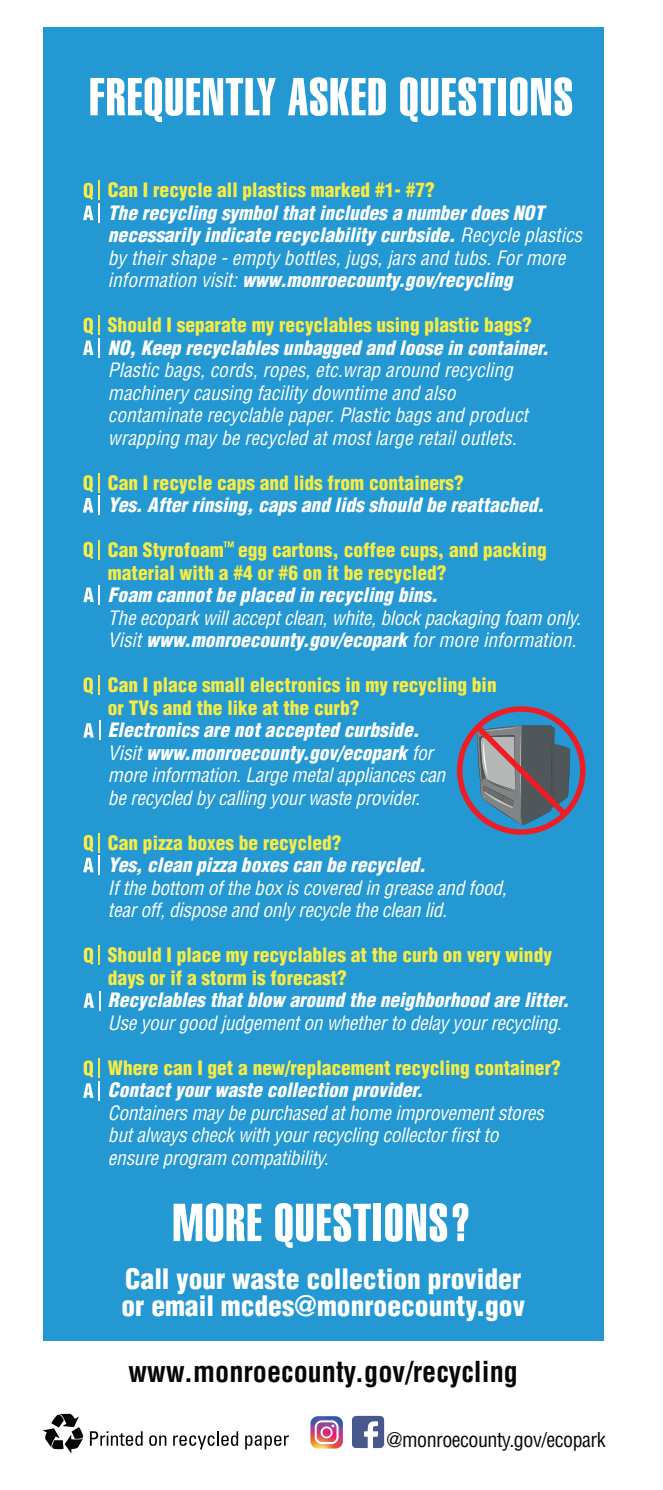
<style>
.page{position:relative;width:663px;height:1490px;background:#fff}
.page>*{position:absolute;margin:0;border:0;box-sizing:border-box;transform-origin:0 0}
.t1{font:52.5px "Helvetica LT Std Extra Comp";letter-spacing:.025em;color:#fff}
.t2{font:700 condensed 28.25px "Helvetica LT Std";color:#040505}
.t3{font:900 condensed 27.5px/27.5px "Helvetica LT Std";color:#fff}
.t4{font:condensed 20px "Helvetica LT Std";letter-spacing:-.025em;color:#040505}
.t5{font:italic condensed 19.5px/22.5px "Helvetica LT Std";letter-spacing:-.015em;color:#fff}
.t6{font:italic 900 condensed 19.5px/22.5px "Helvetica LT Std";color:#fff}
.t7{font:900 condensed 19.5px/22.5px "Helvetica LT Std";color:#f5ec46}
.s1{font-weight:400}
.s2{font-weight:900}
</style>
<div class="page">
<div style="left:44px;top:28px;width:560px;height:1312px;background:#2398d3"></div>
<svg style="left:223px;top:541px;width:11px;height:6px"></svg>
<svg style="left:457px;top:706px;width:128px;height:129px"></svg>
<svg style="left:90px;top:1431px;width:53px;height:15px"></svg>
<svg style="left:149px;top:1435px;width:17px;height:11px"></svg>
<svg style="left:173px;top:1431px;width:65px;height:18px"></svg>
<svg style="left:245px;top:1435px;width:44px;height:14px"></svg>
<svg style="left:43px;top:1414px;width:40px;height:39px"></svg>
<svg style="left:352px;top:1416px;width:32px;height:32px"></svg>
<svg style="left:310px;top:1416px;width:33px;height:32px"></svg>
<svg style="left:83px;top:180px;width:17px;height:43px"></svg>
<hr style="left:98px;top:315px;width:2px;height:20px;background:#f5ec46">
<svg style="left:83px;top:318px;width:10px;height:37px"></svg>
<hr style="left:98px;top:338px;width:2px;height:20px;background:#fff">
<svg style="left:83px;top:475px;width:10px;height:17px"></svg>
<hr style="left:98px;top:473px;width:2px;height:20px;background:#f5ec46">
<svg style="left:83px;top:498px;width:10px;height:14px"></svg>
<hr style="left:98px;top:495px;width:2px;height:20px;background:#fff">
<hr style="left:98px;top:539px;width:2px;height:20px;background:#f5ec46">
<svg style="left:84px;top:542px;width:9px;height:17px"></svg>
<svg style="left:83px;top:585px;width:17px;height:20px"></svg>
<hr style="left:98px;top:675px;width:2px;height:20px;background:#f5ec46">
<svg style="left:84px;top:677px;width:9px;height:17px"></svg>
<svg style="left:83px;top:720px;width:17px;height:20px"></svg>
<svg style="left:83px;top:833px;width:17px;height:42px"></svg>
<svg style="left:84px;top:945px;width:16px;height:20px"></svg>
<svg style="left:84px;top:991px;width:16px;height:19px"></svg>
<svg style="left:83px;top:1058px;width:17px;height:42px"></svg>
<h1 class="t1" style="left:89px;top:65px;width:485px">FREQUENTLY ASKED QUESTIONS</h1>
<p class="t7" style="left:108px;top:179px;width:328px">Can I recycle all plastics marked #1- #7?</p>
<p class="t6" style="left:108px;top:202px;width:476px">The recycling symbol that includes a number does NOT necessarily indicate recyclability curbside. <span class="s1">Recycle plastics by their shape - empty bottles, jugs, jars and tubs. For more information visit:</span> www.monroecounty.gov/recycling</p>
<p class="t7" style="left:108px;top:314px;width:425px">Should I separate my recyclables using plastic bags?</p>
<p class="t6" style="left:108px;top:337px;width:442px">NO, Keep recyclables unbagged and loose in container.</p>
<p class="t5" style="left:108px;top:359px;width:421px">Plastic bags, cords, ropes, etc.wrap around recycling machinery causing facility downtime and also contaminate recyclable paper. Plastic bags and product wrapping may be recycled at most large retail outlets.</p>
<p class="t7" style="left:108px;top:471px;width:357px">Can I recycle caps and lids from containers?</p>
<p class="t6" style="left:108px;top:494px;width:437px">Yes. After rinsing, caps and lids should be reattached.</p>
<p class="t7" style="left:108px;top:539px;width:440px">Can Styrofoam egg cartons, coffee cups, and packing material with a #4 or #6 on it be recycled?</p>
<p class="t6" style="left:108px;top:584px;width:331px">Foam cannot be placed in recycling bins.</p>
<p class="t5" style="left:108px;top:607px;width:474px">The ecopark will accept clean, white, block packaging foam only.<br>Visit <span class="s2">www.monroecounty.gov/ecopark</span> for more information.</p>
<p class="t7" style="left:108px;top:674px;width:390px">Can I place small electronics in my recycling bin or TVs and the like at the curb?</p>
<p class="t5" style="left:108px;top:719px;width:339px"><span class="s2">Electronics are not accepted curbside.<br></span>Visit <span class="s2">www.monroecounty.gov/ecopark</span> for more information. Large metal appliances can be recycled by calling your waste provider.</p>
<p class="t7" style="left:108px;top:831px;width:235px">Can pizza boxes be recycled?</p>
<p class="t6" style="left:108px;top:854px;width:319px">Yes, clean pizza boxes can be recycled.</p>
<p class="t5" style="left:108px;top:877px;width:400px">If the bottom of the box is covered in grease and food, tear off, dispose and only recycle the clean lid.</p>
<p class="t7" style="left:108px;top:944px;width:445px">Should I place my recyclables at the curb on very windy days or if a storm is forecast?</p>
<p class="t6" style="left:108px;top:989px;width:462px">Recyclables that blow around the neighborhood are litter.</p>
<p class="t5" style="left:108px;top:1012px;width:455px">Use your good judgement on whether to delay your recycling.</p>
<p class="t7" style="left:108px;top:1056px;width:454px">Where can I get a new/replacement recycling container?</p>
<p class="t6" style="left:108px;top:1079px;width:316px">Contact your waste collection provider.</p>
<p class="t5" style="left:108px;top:1102px;width:437px">Containers may be purchased at home improvement stores but always check with your recycling collector first to ensure program compatibility.</p>
<h1 class="t1" style="left:172px;top:1191px;width:301px">MORE QUESTIONS?</h1>
<h3 class="t3" style="left:121px;top:1264px;width:405px">Call your waste collection provider or email mcdes@monroecounty.gov</h3>
<h2 class="t2" style="left:128px;top:1354px;width:391px">www.monroecounty.gov/recycling</h2>
<p class="t4" style="left:386px;top:1427px;width:220px">@monroecounty.gov/ecopark</p>
</div>
